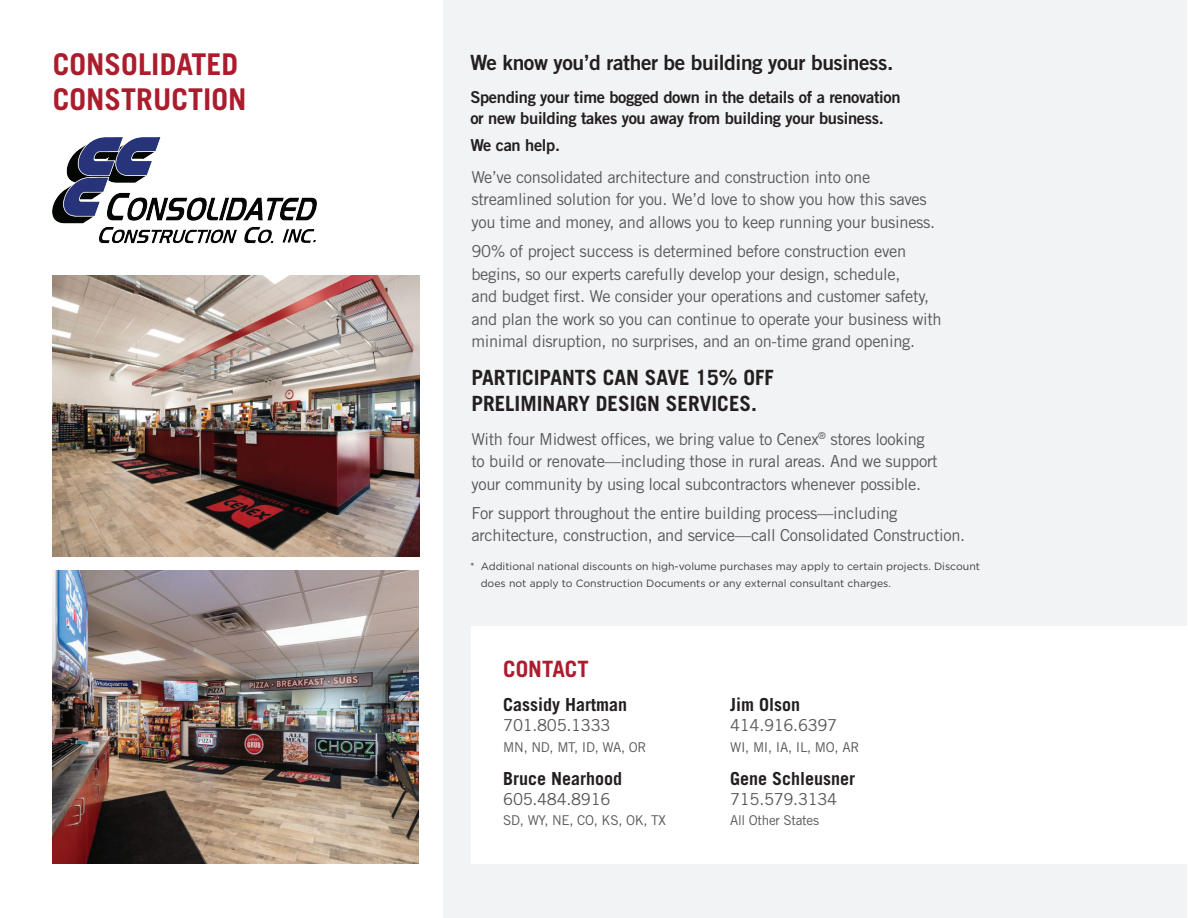
<style>
.page{position:relative;width:1188px;height:918px;background:#fff}
.page>*{position:absolute;margin:0;border:0;box-sizing:border-box;transform-origin:0 0}
.t1{font:700 30px/34.5px "Trade Gothic LT Std";color:#aa1d2d}
.t2{font:700 22.5px "Trade Gothic LT Std";color:#aa1d2d}
.t3{font:700 21px/25.2px "Trade Gothic LT Std";color:#231f20}
.t4{font:21px "Trade Gothic LT Std Bd 2";letter-spacing:-.02em;color:#231f20}
.t5{font:700 18px "Trade Gothic LT Std";color:#231f20}
.t6{font:16.5px/22.5px "Trade Gothic LT Std";letter-spacing:-.02em;color:#57585a}
.t7{font:16.5px/21px "Trade Gothic LT Std Bd 2";letter-spacing:-.02em;color:#231f20}
.t8{font:13.5px "Trade Gothic LT Std";letter-spacing:-.02em;color:#57585a}
.t9{font:10.5px/16.5px "Gotham";color:#3e3e3f}
</style>
<div class="page">
<div style="left:443px;top:0;width:744px;height:918px;background:#f2f3f4"></div>
<div style="left:471px;top:626px;width:717px;height:238px;background:#fff"></div>
<img style="left:53px;top:138px;width:264px;height:106px">
<img style="left:52px;top:276px;width:368px;height:281px">
<img style="left:52px;top:571px;width:367px;height:293px">
<h1 class="t1" style="left:53px;top:47px;width:195px">CONSOLIDATED<br>CONSTRUCTION</h1>
<p class="t4" style="left:470px;top:49px;width:425px">We know you’d rather be building your business.</p>
<p class="t7" style="left:470px;top:86px;width:432px">Spending your time bogged down in the details of a renovation or new building takes you away from building your business.</p>
<p class="t7" style="left:470px;top:135px;width:91px">We can help.</p>
<p class="t6" style="left:471px;top:166px;width:465px">We’ve consolidated architecture and construction into one streamlined solution for you. We’d love to show you how this saves you time and money, and allows you to keep running your business.</p>
<p class="t6" style="left:471px;top:240px;width:472px">90% of project success is determined before construction even begins, so our experts carefully develop your design, schedule,<br>and budget first. We consider your operations and customer safety, and plan the work so you can continue to operate your business with minimal disruption, no surprises, and an on-time grand opening.</p>
<p class="t3" style="left:471px;top:365px;width:304px">PARTICIPANTS CAN SAVE 15% OFF<br>PRELIMINARY DESIGN SERVICES.</p>
<p class="t6" style="left:471px;top:427px;width:468px">With four Midwest offices, we bring value to Cenex<sup>®</sup> stores looking to build or renovate—including those in rural areas. And we support your community by using local subcontractors whenever possible.</p>
<p class="t6" style="left:471px;top:501px;width:495px">For support throughout the entire building process—including architecture, construction, and service—call Consolidated Construction.</p>
<p class="t9" style="left:481px;top:558px;width:501px">Additional national discounts on high-volume purchases may apply to certain projects. Discount does not apply to Construction Documents or any external consultant charges.</p>
<p class="t9" style="left:470px;top:558px;width:6px">*</p>
<h2 class="t2" style="left:503px;top:655px;width:87px">CONTACT</h2>
<p class="t5" style="left:503px;top:694px;width:125px">Cassidy Hartman</p>
<p class="t6" style="left:503px;top:714px;width:109px">701.805.1333</p>
<p class="t8" style="left:503px;top:739px;width:145px">MN, ND, MT, ID, WA, OR</p>
<p class="t5" style="left:503px;top:768px;width:120px">Bruce Nearhood</p>
<p class="t6" style="left:503px;top:788px;width:109px">605.484.8916</p>
<p class="t8" style="left:503px;top:813px;width:164px">SD, WY, NE, CO, KS, OK, TX</p>
<p class="t5" style="left:730px;top:694px;width:72px">Jim Olson</p>
<p class="t6" style="left:730px;top:714px;width:109px">414.916.6397</p>
<p class="t8" style="left:730px;top:739px;width:131px">WI, MI, IA, IL, MO, AR</p>
<p class="t5" style="left:730px;top:768px;width:127px">Gene Schleusner</p>
<p class="t6" style="left:730px;top:788px;width:109px">715.579.3134</p>
<p class="t8" style="left:730px;top:813px;width:90px">All Other States</p>
</div>
